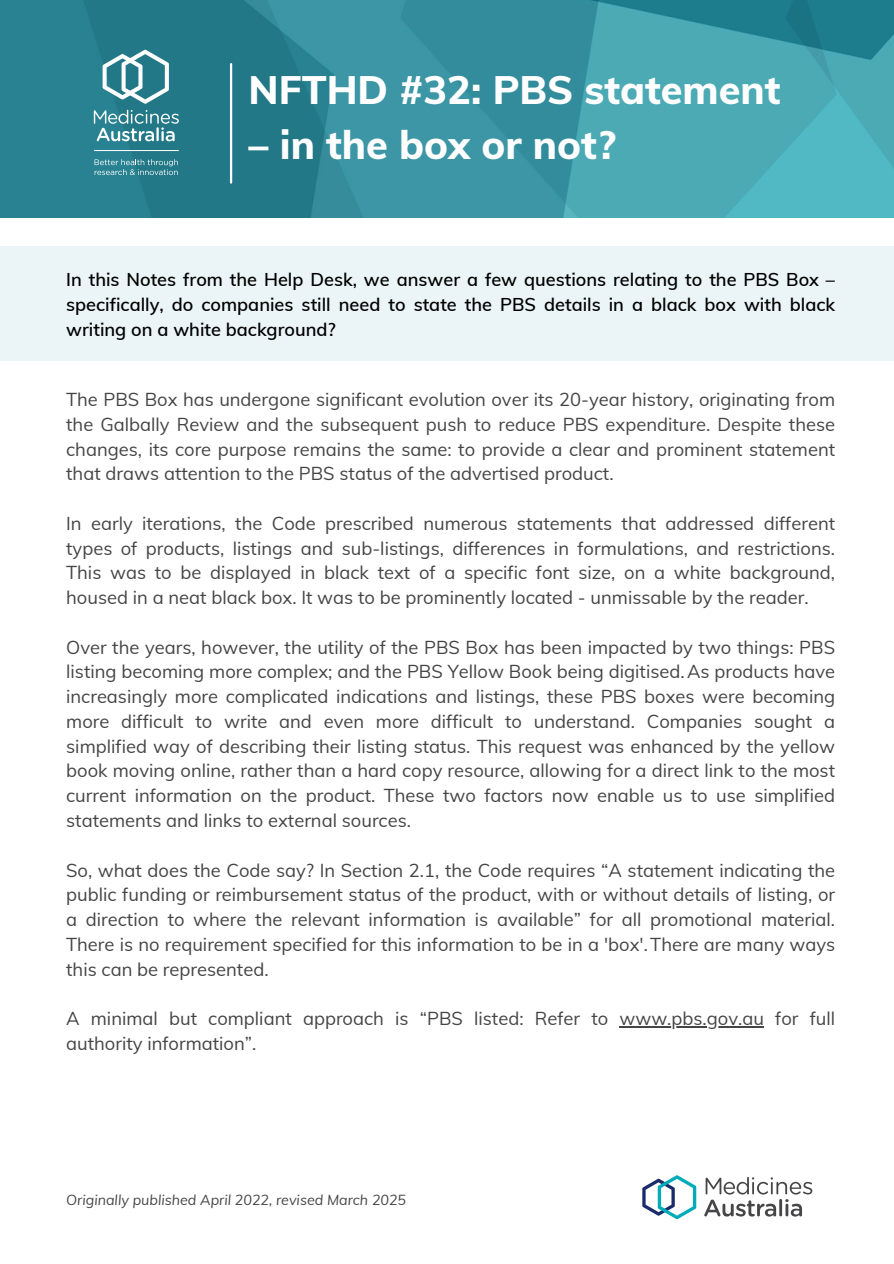
<style>
.page{position:relative;width:894px;height:1264px;background:#fff}
.page>*{position:absolute;margin:0;border:0;box-sizing:border-box;transform-origin:0 0}
.t1{font:800 39.75px "Muli";color:#fff}
.t2{font:18.3px/24.8px "Muli";color:#454547;text-align:justify}
.t3{font:600 18.15px/24.9px "Muli";color:#000;text-align:justify}
.t4{font:italic 14.25px "Muli";color:#454547}
</style>
<div class="page">
<img style="left:0;top:0;width:893px;height:217px">
<hr style="left:94px;top:150px;width:85px;height:1px;background:#fff">
<svg style="left:102px;top:50px;width:67px;height:54px"></svg>
<svg style="left:94px;top:110px;width:85px;height:31px;background:#5f9ea9"></svg>
<svg style="left:94px;top:159px;width:84px;height:16px"></svg>
<hr style="left:230px;top:64px;width:2px;height:118px;background:#fff">
<svg style="left:642px;top:1175px;width:54px;height:44px"></svg>
<svg style="left:704px;top:1177px;width:108px;height:39px"></svg>
<div style="left:0;top:246px;width:893px;height:114px;background:#ebf4f6"></div>
<hr style="left:619px;top:1026px;width:144px;height:1px;background:#454547">
<h3 class="t1" style="left:248px;top:64px;width:533px">NFTHD #32: PBS statement</h3>
<h3 class="t1" style="left:248px;top:119px;width:368px">– in the box or not?</h3>
<h3 class="t3" style="left:66px;top:267px;width:770px">In this Notes from the Help Desk, we answer a few questions relating to the PBS Box – specifically, do companies still need to state the PBS details in a black box with black writing on a white background?</h3>
<p class="t2" style="left:66px;top:387px;width:770px">The PBS Box has undergone significant evolution over its 20-year history, originating from the Galbally Review and the subsequent push to reduce PBS expenditure. Despite these changes, its core purpose remains the same: to provide a clear and prominent statement that draws attention to the PBS status of the advertised product.</p>
<p class="t2" style="left:66px;top:510px;width:770px">In early iterations, the Code prescribed numerous statements that addressed different types of products, listings and sub-listings, differences in formulations, and restrictions.<br>This was to be displayed in black text of a specific font size, on a white background, housed in a neat black box. It was to be prominently located - unmissable by the reader.</p>
<p class="t2" style="left:66px;top:634px;width:770px">Over the years, however, the utility of the PBS Box has been impacted by two things: PBS listing becoming more complex; and the PBS Yellow Book being digitised.As products have increasingly more complicated indications and listings, these PBS boxes were becoming more difficult to write and even more difficult to understand. Companies sought a simplified way of describing their listing status. This request was enhanced by the yellow book moving online, rather than a hard copy resource, allowing for a direct link to the most current information on the product. These two factors now enable us to use simplified statements and links to external sources.</p>
<h1 class="t2" style="left:66px;top:857px;width:770px">So, what does the Code say? In Section 2.1, the Code requires “A statement indicating the public funding or reimbursement status of the product, with or without details of listing, or a direction to where the relevant information is available” for all promotional material.<br>There is no requirement specified for this information to be in a 'box'.There are many ways this can be represented.</h1>
<h2 class="t2" style="left:66px;top:1005px;width:543px">A minimal but compliant approach is “PBS listed: Refer to</h2>
<h3 class="t2" style="left:619px;top:1005px;width:217px">www.pbs.gov.au for full</h3>
<h3 class="t2" style="left:66px;top:1030px;width:192px">authority information”.</h3>
<h3 class="t4" style="left:66px;top:1190px;width:341px">Originally published April 2022, revised March 2025</h3>
</div>
